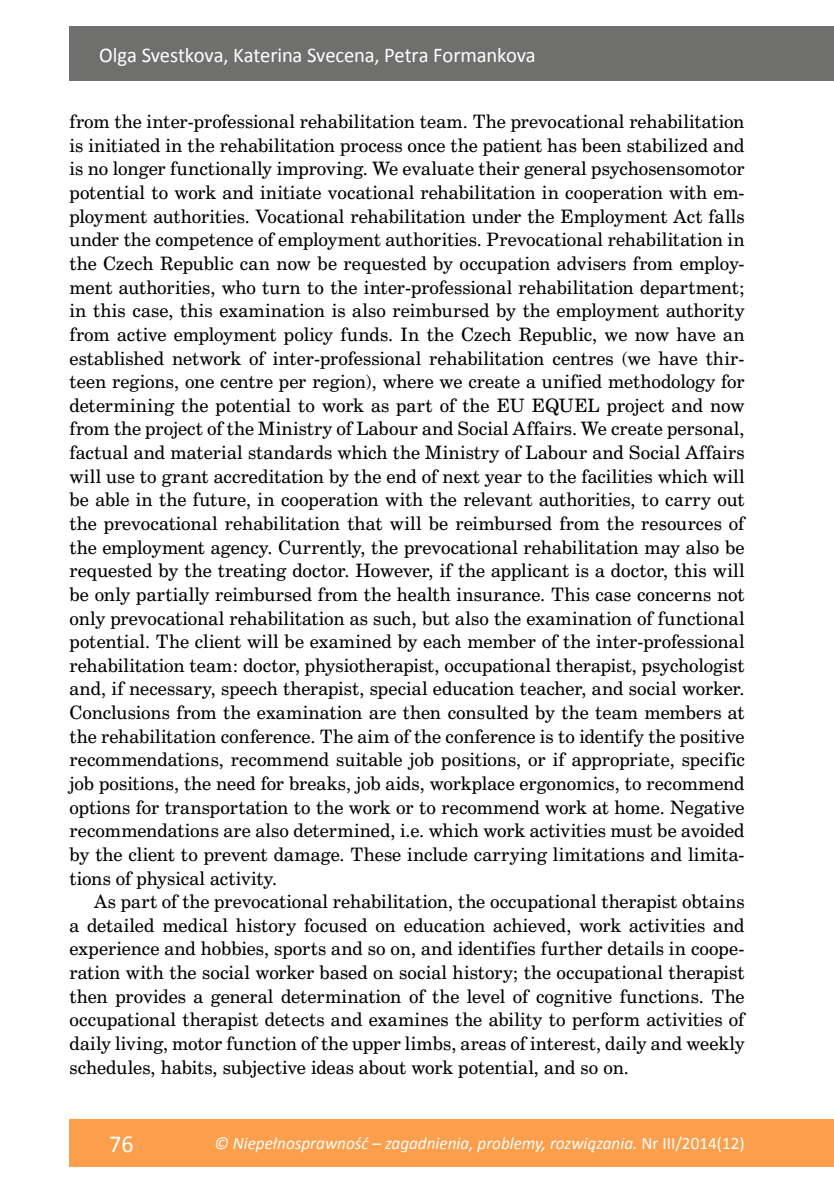
<style>
.page{position:relative;width:834px;height:1191px;background:#fff}
.page>*{position:absolute;margin:0;border:0;box-sizing:border-box;transform-origin:0 0}
.t1{font:24.5px "Calibri";color:#fff}
.t2{font:21px "Calibri";letter-spacing:-.01em;color:#fff}
.t3{font:17.5px/23.6px "Cent Schbook PL";letter-spacing:.005em;color:#000;text-align:justify}
.t4{font:italic 17.5px "Calibri";color:#fff}
.s1{font-style:normal}
</style>
<div class="page">
<div style="left:69px;top:1119px;width:764px;height:47px;background:#fc9f4c"></div>
<div style="left:69px;top:26px;width:764px;height:55px;background:#6f6f6e"></div>
<p class="t2" style="left:99px;top:41px;width:438px">Olga Svestkova, Katerina Svecena, Petra Formankova</p>
<p class="t3" style="left:69px;top:110px;width:676px">from the inter-professional rehabilitation team. The prevocational rehabilitation is initiated in the rehabilitation process once the patient has been stabilized and is no longer functionally improving. We evaluate their general psychosensomotor potential to work and initiate vocational rehabilitation in cooperation with em&shy;ployment authorities. Vocational rehabilitation under the Employment Act falls under the competence of employment authorities. Prevocational rehabilitation in the Czech Republic can now be requested by occupation advisers from employ&shy;ment authorities, who turn to the inter-professional rehabilitation department; in this case, this examination is also reimbursed by the employment authority from active employment policy funds. In the Czech Republic, we now have an established network of inter-professional rehabilitation centres (we have thir&shy;teen regions, one centre per region), where we create a unified methodology for determining the potential to work as part of the EU EQUEL project and now from the project of the Ministry of Labour and Social Affairs. We create personal, factual and material standards which the Ministry of Labour and Social Affairs will use to grant accreditation by the end of next year to the facilities which will be able in the future, in cooperation with the relevant authorities, to carry out the prevocational rehabilitation that will be reimbursed from the resources of the employment agency. Currently, the prevocational rehabilitation may also be requested by the treating doctor. However, if the applicant is a doctor, this will be only partially reimbursed from the health insurance. This case concerns not only prevocational rehabilitation as such, but also the examination of functional potential. The client will be examined by each member of the inter-professional rehabilitation team: doctor, physiotherapist, occupational therapist, psychologist and, if necessary, speech therapist, special education teacher, and social worker.<br>Conclusions from the examination are then consulted by the team members at the rehabilitation conference. The aim of the conference is to identify the positive recommendations, recommend suitable job positions, or if appropriate, specific job positions, the need for breaks, job aids, workplace ergonomics, to recommend options for transportation to the work or to recommend work at home. Negative recommendations are also determined, i.e. which work activities must be avoided by the client to prevent damage. These include carrying limitations and limita&shy;tions of physical activity.</p>
<p class="t3" style="left:69px;top:889px;width:676px;text-indent:25px">As part of the prevocational rehabilitation, the occupational therapist obtains a detailed medical history focused on education achieved, work activities and experience and hobbies, sports and so on, and identifies further details in coope&shy;ration with the social worker based on social history; the occupational therapist then provides a general determination of the level of cognitive functions. The occupational therapist detects and examines the ability to perform activities of daily living, motor function of the upper limbs, areas of interest, daily and weekly schedules, habits, subjective ideas about work potential, and so on.</p>
<h1 class="t1" style="left:109px;top:1128px;width:26px">76</h1>
<p class="t4" style="left:214px;top:1131px;width:531px">© Niepełnosprawność – zagadnienia, problemy, rozwiązania. <span class="s1">Nr III/2014(12)</span></p>
</div>
